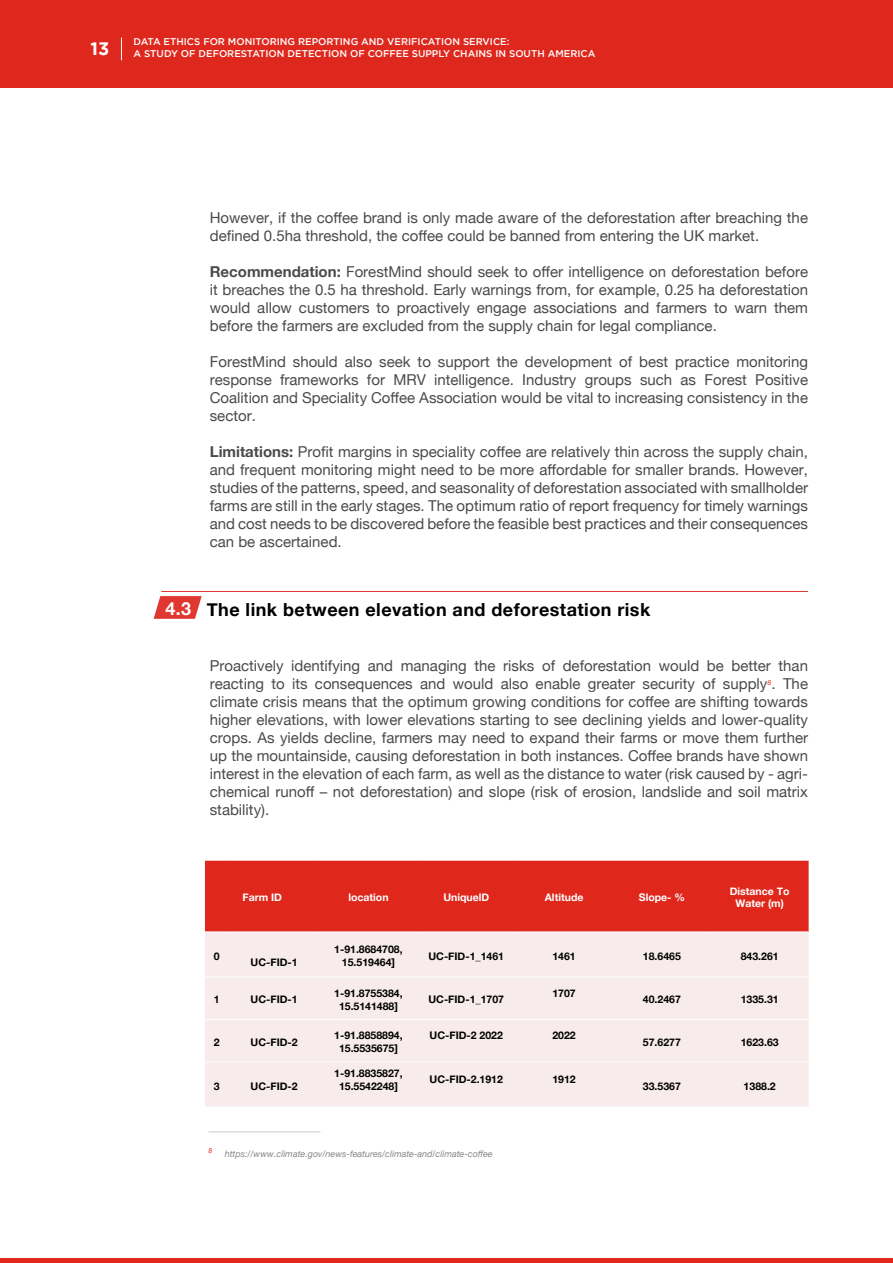
<style>
.page{position:relative;width:893px;height:1263px;background:#fff}
.page>*{position:absolute;margin:0;border:0;box-sizing:border-box;transform-origin:0 0}
.t1{font:700 18px "Helvetica Neue";letter-spacing:.025em;color:#000}
.t2{font:700 18px "Gotham";color:#fff}
.t3{font:15px/18px "Helvetica Neue";color:#4a4a49;text-align:justify}
.t4{font:700 10.5px/12.6px "Helvetica Neue";color:#000;text-align:center}
.t5{font:700 10.5px/12.6px "Helvetica Neue";color:#fff;text-align:center}
.t6{font:500 9.75px "Gotham";color:#fff}
.t7{font:italic 9px "Helvetica Neue";color:#878787}
.t8{font:italic 7.05px "Helvetica Neue";color:#e63323}
.s1{font-weight:700}
.s2{color:#fff}
</style>
<div class="page">
<div style="left:0;top:1258px;width:893px;height:5px;background:#df271c"></div>
<div style="left:0;top:0;width:893px;height:87px;background:#df281d"></div>
<svg style="left:121px;top:38px;width:1px;height:22px"></svg>
<svg style="left:154px;top:596px;width:48px;height:23px"></svg>
<hr style="left:161px;top:591px;width:647px;height:1px;background:#e03730">
<hr style="left:208px;top:1131px;width:112px;height:1px;background:#ccc">
<div style="left:205px;top:933px;width:604px;height:173px;background:#f8ebeb"></div>
<div style="left:205px;top:860px;width:604px;height:73px;background:#df271c"></div>
<hr style="left:229px;top:932px;width:91px;height:1px;background:#fff">
<hr style="left:320px;top:932px;width:97px;height:1px;background:#fff">
<hr style="left:417px;top:932px;width:98px;height:1px;background:#fff">
<hr style="left:515px;top:932px;width:98px;height:1px;background:#fff">
<hr style="left:613px;top:932px;width:98px;height:1px;background:#fff">
<hr style="left:711px;top:932px;width:98px;height:1px;background:#fff">
<svg style="left:205px;top:976px;width:24px;height:1px"></svg>
<hr style="left:229px;top:976px;width:91px;height:1px;background:#fff">
<svg style="left:205px;top:1019px;width:24px;height:1px"></svg>
<hr style="left:229px;top:1019px;width:91px;height:1px;background:#fff">
<svg style="left:205px;top:1062px;width:24px;height:1px"></svg>
<hr style="left:229px;top:1062px;width:91px;height:1px;background:#fff">
<hr style="left:320px;top:976px;width:97px;height:1px;background:#fff">
<hr style="left:320px;top:1019px;width:97px;height:1px;background:#fff">
<hr style="left:320px;top:1062px;width:97px;height:1px;background:#fff">
<hr style="left:417px;top:976px;width:98px;height:1px;background:#fff">
<hr style="left:417px;top:1019px;width:98px;height:1px;background:#fff">
<hr style="left:417px;top:1062px;width:98px;height:1px;background:#fff">
<hr style="left:515px;top:976px;width:98px;height:1px;background:#fff">
<hr style="left:515px;top:1019px;width:98px;height:1px;background:#fff">
<hr style="left:515px;top:1062px;width:98px;height:1px;background:#fff">
<hr style="left:613px;top:976px;width:98px;height:1px;background:#fff">
<hr style="left:613px;top:1019px;width:98px;height:1px;background:#fff">
<hr style="left:613px;top:1062px;width:98px;height:1px;background:#fff">
<hr style="left:711px;top:976px;width:98px;height:1px;background:#fff">
<hr style="left:711px;top:1019px;width:98px;height:1px;background:#fff">
<hr style="left:711px;top:1062px;width:98px;height:1px;background:#fff">
<p class="t6" style="left:134px;top:36px;width:377px">DATA ETHICS FOR MONITORING REPORTING AND VERIFICATION SERVICE:</p>
<p class="t2" style="left:91px;top:39px;width:20px">13</p>
<p class="t6" style="left:134px;top:48px;width:463px">A STUDY OF DEFORESTATION DETECTION OF COFFEE SUPPLY CHAINS IN SOUTH AMERICA</p>
<p class="t3" style="left:210px;top:209px;width:600px">However, if the coffee brand is only made aware of the deforestation after breaching the defined 0.5ha threshold, the coffee could be banned from entering the UK market.</p>
<p class="t3" style="left:210px;top:263px;width:600px"><span class="s1">Recommendation:</span> ForestMind should seek to offer intelligence on deforestation before it breaches the 0.5 ha threshold. Early warnings from, for example, 0.25 ha deforestation would allow customers to proactively engage associations and farmers to warn them before the farmers are excluded from the supply chain for legal compliance.</p>
<p class="t3" style="left:210px;top:353px;width:600px">ForestMind should also seek to support the development of best practice monitoring response frameworks for MRV intelligence. Industry groups such as Forest Positive Coalition and Speciality Coffee Association would be vital to increasing consistency in the sector.</p>
<p class="t3" style="left:210px;top:443px;width:600px"><span class="s1">Limitations:</span> Profit margins in speciality coffee are relatively thin across the supply chain, and frequent monitoring might need to be more affordable for smaller brands. However, studies of the patterns, speed, and seasonality of deforestation associated with smallholder farms are still in the early stages. The optimum ratio of report frequency for timely warnings and cost needs to be discovered before the feasible best practices and their consequences can be ascertained.</p>
<p class="t1" style="left:165px;top:595px;width:486px"><span class="s2">4.3</span> The link between elevation and deforestation risk</p>
<p class="t3" style="left:210px;top:658px;width:600px">Proactively identifying and managing the risks of deforestation would be better than reacting to its consequences and would also enable greater security of supply<sup>8</sup>. The climate crisis means that the optimum growing conditions for coffee are shifting towards higher elevations, with lower elevations starting to see declining yields and lower-quality crops. As yields decline, farmers may need to expand their farms or move them further up the mountainside, causing deforestation in both instances. Coffee brands have shown interest in the elevation of each farm, as well as the distance to water (risk caused by - agri&shy;chemical runoff – not deforestation) and slope (risk of erosion, landslide and soil matrix stability).</p>
<p class="t4" style="left:214px;top:950px;width:7px">0</p>
<p class="t5" style="left:242px;top:891px;width:41px">Farm ID</p>
<p class="t5" style="left:348px;top:891px;width:42px">location</p>
<p class="t5" style="left:443px;top:891px;width:47px">UniquelD</p>
<p class="t5" style="left:545px;top:891px;width:40px">Altitude</p>
<p class="t5" style="left:639px;top:891px;width:48px">Slope- %</p>
<p class="t5" style="left:730px;top:885px;width:61px">Distance To<br>Water (m)</p>
<p class="t4" style="left:251px;top:956px;width:49px">UC-FID-1</p>
<p class="t4" style="left:334px;top:943px;width:70px">1-91.8684708,<br>15.519464]</p>
<p class="t4" style="left:428px;top:950px;width:77px">UC-FID-1_1461</p>
<p class="t4" style="left:552px;top:950px;width:25px">1461</p>
<p class="t4" style="left:643px;top:950px;width:39px">18.6465</p>
<p class="t4" style="left:741px;top:950px;width:39px">843.261</p>
<p class="t4" style="left:214px;top:993px;width:7px">1</p>
<p class="t4" style="left:251px;top:993px;width:49px">UC-FID-1</p>
<p class="t4" style="left:334px;top:987px;width:70px">1-91.8755384,<br>15.5141488]</p>
<p class="t4" style="left:428px;top:993px;width:77px">UC-FID-1_1707</p>
<p class="t4" style="left:552px;top:987px;width:25px">1707</p>
<p class="t4" style="left:214px;top:1036px;width:7px">2</p>
<p class="t4" style="left:251px;top:1036px;width:49px">UC-FID-2</p>
<p class="t4" style="left:334px;top:1030px;width:70px">1-91.8858894,<br>15.5535675]</p>
<p class="t4" style="left:430px;top:1030px;width:75px">UC-FID-2 2022</p>
<p class="t4" style="left:552px;top:1030px;width:25px">2022</p>
<p class="t4" style="left:214px;top:1080px;width:7px">3</p>
<p class="t4" style="left:251px;top:1080px;width:49px">UC-FID-2</p>
<p class="t4" style="left:334px;top:1067px;width:70px">1-91.8835827,<br>15.5542248]</p>
<p class="t4" style="left:430px;top:1073px;width:75px">UC-FID-2.1912</p>
<p class="t4" style="left:552px;top:1073px;width:25px">1912</p>
<p class="t8" style="left:208px;top:1145px;width:5px">8</p>
<p class="t7" style="left:225px;top:1147px;width:270px">https://www.climate.gov/news-features/climate-and/climate-coffee</p>
<p class="t4" style="left:643px;top:993px;width:39px">40.2467</p>
<p class="t4" style="left:741px;top:993px;width:39px">1335.31</p>
<p class="t4" style="left:643px;top:1036px;width:39px">57.6277</p>
<p class="t4" style="left:741px;top:1036px;width:39px">1623.63</p>
<p class="t4" style="left:643px;top:1080px;width:39px">33.5367</p>
<p class="t4" style="left:744px;top:1080px;width:34px">1388.2</p>
</div>
